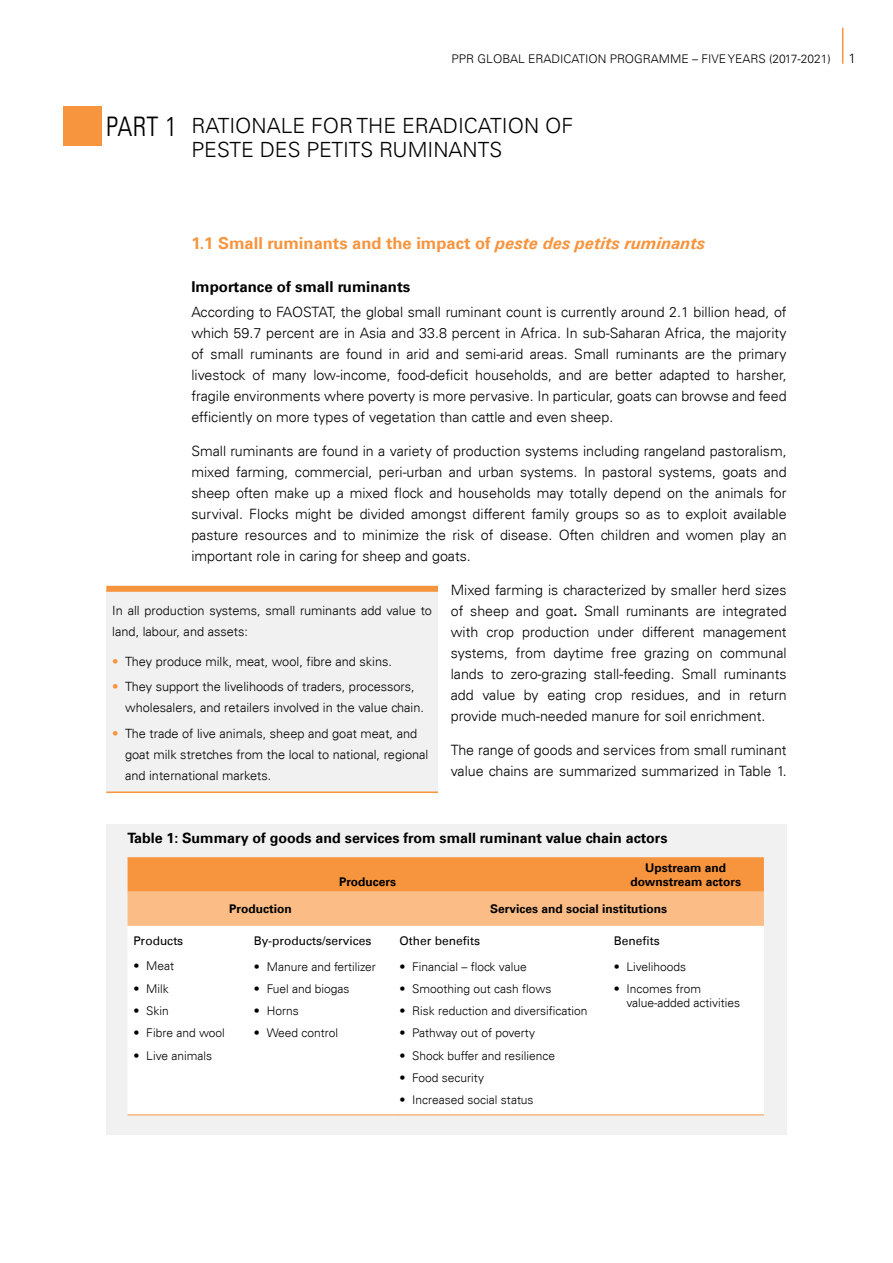
<style>
.page{position:relative;width:893px;height:1263px;background:#fff}
.page>*{position:absolute;margin:0;border:0;box-sizing:border-box;transform-origin:0 0}
.t1{font:300 condensed 27px "Univers LT";color:#000}
.t2{font:300 21px/24.2px "Univers LT";color:#000}
.t3{font:700 16.5px "Univers LT";color:#f7943e}
.t4{font:700 15px "Univers LT";color:#000}
.t5{font:300 14.25px/21px "Univers LT";color:#000;text-align:justify}
.t6{font:700 14.25px "Univers LT";color:#000}
.t7{font:300 13.5px "Univers LT";color:#000}
.t8{font:300 12.75px/21px "Univers LT";color:#000}
.t9{font:300 12px/13.8px "Univers LT";color:#000}
.t10{font:700 12px/13.8px "Univers LT";color:#000;text-align:center}
.t11{font:12px "Univers LT";color:#000}
.s1{font-style:italic}
.s2{font-weight:700}
.s3{color:#f7943e}
</style>
<div class="page">
<hr style="left:842px;top:28px;width:1px;height:36px;background:#f7943e">
<div style="left:64px;top:106px;width:38px;height:40px;background:#f7943e"></div>
<div style="left:106px;top:589px;width:332px;height:203px;background:#f1f1f2"></div>
<hr style="left:106px;top:791px;width:332px;height:2px;background:#f7943e">
<div style="left:106px;top:586px;width:332px;height:6px;background:#f7943e"></div>
<div style="left:106px;top:824px;width:681px;height:310px;background:#f1f1f2"></div>
<svg style="left:128px;top:857px;width:636px;height:69px;background:#f9a862"></svg>
<div style="left:128px;top:926px;width:636px;height:188px;background:#fff"></div>
<hr style="left:128px;top:1114px;width:120px;height:1px;background:#f7943e">
<hr style="left:248px;top:1114px;width:145px;height:1px;background:#f7943e">
<hr style="left:393px;top:1114px;width:215px;height:1px;background:#f7943e">
<hr style="left:608px;top:1114px;width:156px;height:1px;background:#f7943e">
<h1 class="t1" style="left:106px;top:110px;width:72px">PART 1</h1>
<p class="t9" style="left:452px;top:52px;width:381px">PPR Global eradication programme – Five years (2017-2021)</p>
<p class="t7" style="left:848px;top:50px;width:9px">1</p>
<h2 class="t2" style="left:191px;top:114px;width:383px">RATIONALE FOR THE ERADICATION OF<br>PESTE DES PETITS RUM INANTS</h2>
<p class="t3" style="left:191px;top:234px;width:515px">1.1 Small ruminants and the impact of <span class="s1">peste des petits ruminants</span></p>
<p class="t4" style="left:191px;top:278px;width:221px">Importance of small ruminants</p>
<p class="t5" style="left:191px;top:302px;width:597px">According to FAOSTAT, the global small ruminant count is currently around 2.1 billion head, of which 59.7 percent are in Asia and 33.8 percent in Africa. In sub-Saharan Africa, the majority of small ruminants are found in arid and semi-arid areas. Small ruminants are the primary livestock of many low-income, food-deficit households, and are better adapted to harsher, fragile environments where poverty is more pervasive. In particular, goats can browse and feed efficiently on more types of vegetation than cattle and even sheep.</p>
<p class="t5" style="left:191px;top:441px;width:597px">Small ruminants are found in a variety of production systems including rangeland pastoralism, mixed farming, commercial, peri-urban and urban systems. In pastoral systems, goats and sheep often make up a mixed flock and households may totally depend on the animals for survival. Flocks might be divided amongst different family groups so as to exploit available pasture resources and to minimize the risk of disease. Often children and women play an important role in caring for sheep and goats.</p>
<p class="t5" style="left:451px;top:579px;width:337px">M ixed farming is characterized by smaller herd sizes of sheep and goat<span class="s2">.</span> Small ruminants are integrated with crop production under different management systems, from daytime free grazing on communal lands to zero-grazing stall-feeding. Small ruminants add value by eating crop residues, and in return provide much-needed manure for soil enrichment.</p>
<p class="t5" style="left:451px;top:739px;width:337px">The range of goods and services from small ruminant value chains are summarized summarized in Table 1.</p>
<p class="t8" style="left:112px;top:600px;width:321px">In all production systems, small ruminants add value to land, labour, and assets:</p>
<p class="t8" style="left:112px;top:651px;width:281px"><span class="s3">•</span> They produce milk, meat, wool, fibre and skins.</p>
<p class="t8" style="left:125px;top:676px;width:301px;text-indent:-13px"><span class="s3">•</span> They support the livelihoods of traders, processors, wholesalers, and retailers involved in the value chain.</p>
<p class="t8" style="left:125px;top:722px;width:305px;text-indent:-13px"><span class="s3">•</span> The trade of live animals, sheep and goat meat, and goat milk stretches from the local to national, regional and international markets.</p>
<p class="t6" style="left:128px;top:829px;width:541px">Table 1: Summary of goods and services from small ruminant value chain actors</p>
<p class="t10" style="left:339px;top:875px;width:59px">Producers</p>
<p class="t10" style="left:631px;top:861px;width:112px">Upstream and downstream actors</p>
<p class="t10" style="left:229px;top:902px;width:64px">Production</p>
<p class="t10" style="left:490px;top:902px;width:179px">Services and social institutions</p>
<p class="t11" style="left:134px;top:934px;width:51px">Products</p>
<p class="t11" style="left:254px;top:934px;width:119px">By-products/services</p>
<p class="t11" style="left:399px;top:934px;width:82px">Other benefits</p>
<p class="t11" style="left:614px;top:934px;width:48px">Benefits</p>
<p class="t9" style="left:134px;top:959px;width:42px">• M eat</p>
<p class="t9" style="left:134px;top:982px;width:37px">• Milk</p>
<p class="t9" style="left:134px;top:1004px;width:37px">• Skin</p>
<p class="t9" style="left:134px;top:1026px;width:93px">• Fibre and wool</p>
<p class="t9" style="left:134px;top:1048px;width:80px">• Live animals</p>
<p class="t9" style="left:254px;top:959px;width:124px">• Manure and fertilizer</p>
<p class="t9" style="left:254px;top:982px;width:97px">• Fuel and biogas</p>
<p class="t9" style="left:254px;top:1004px;width:46px">• Horns</p>
<p class="t9" style="left:254px;top:1026px;width:86px">• Weed control</p>
<p class="t9" style="left:399px;top:959px;width:129px">• Financial – flock value</p>
<p class="t9" style="left:399px;top:982px;width:153px">• Smoothing out cash flows</p>
<p class="t9" style="left:399px;top:1004px;width:189px">• Risk reduction and diversification</p>
<p class="t9" style="left:399px;top:1026px;width:137px">• Pathway out of poverty</p>
<p class="t9" style="left:399px;top:1048px;width:157px">• Shock buffer and resilience</p>
<p class="t9" style="left:399px;top:1071px;width:86px">• Food security</p>
<p class="t9" style="left:399px;top:1093px;width:136px">• Increased social status</p>
<p class="t9" style="left:614px;top:959px;width:74px">• Livelihoods</p>
<p class="t9" style="left:626px;top:982px;width:115px;text-indent:-13px">• Incomes from value-added activities</p>
</div>
